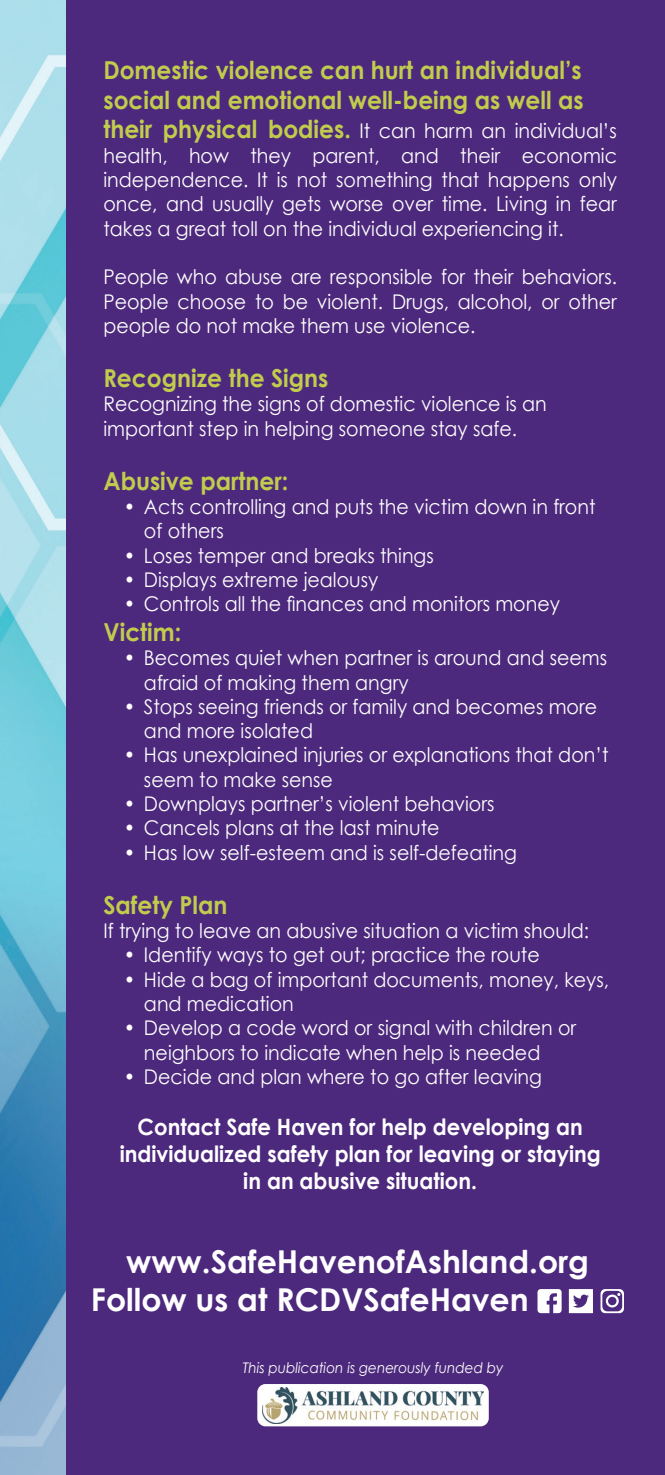
<style>
.page{position:relative;width:665px;height:1475px;background:#fff}
.page>*{position:absolute;margin:0;border:0;box-sizing:border-box;transform-origin:0 0}
.t1{font:700 31.5px "Century Gothic";color:#fff}
.t2{font:700 24.75px "Century Gothic";color:#c1cc4d;scale:.94 1}
.t3{font:700 22.5px "Century Gothic";color:#fff;scale:.94 1}
.t4{font:20.25px/24.3px "Century Gothic";color:#fff;scale:.94 1}
.t5{font:italic 14.62px "Century Gothic";color:#fff;scale:.93 1}
.s1{font-weight:700;font-size:24.75px;color:#c1cc4d}
</style>
<div class="page">
<img style="left:0;top:0;width:66px;height:1474px">
<div style="left:66px;top:0;width:598px;height:1474px;background:#4d297d"></div>
<svg style="left:537px;top:1289px;width:24px;height:23px"></svg>
<svg style="left:568px;top:1289px;width:24px;height:23px"></svg>
<svg style="left:600px;top:1289px;width:23px;height:23px"></svg>
<div style="left:257px;top:1383px;width:231px;height:43px;background:#fff;border-radius:8px"></div>
<img style="left:262px;top:1387px;width:221px;height:35px">
<p class="t2" style="left:103px;top:54px;width:510px">Domestic violence can hurt an individual’s</p>
<p class="t2" style="left:103px;top:84px;width:512px">social and emotional well-being as well as</p>
<p class="t4" style="left:103px;top:119px;width:547px;text-align:justify"><span class="s1">their physical bodies.</span> It can harm an individual’s health, how they parent, and their economic independence. It is not something that happens only once, and usually gets worse over time. Living in fear takes a great toll on the individual experiencing it.</p>
<p class="t4" style="left:103px;top:264px;width:547px;text-align:justify">People who abuse are responsible for their behaviors.<br>People choose to be violent. Drugs, alcohol, or other people do not make them use violence.</p>
<p class="t2" style="left:103px;top:362px;width:241px">Recognize the Signs</p>
<p class="t4" style="left:103px;top:391px;width:473px">Recognizing the signs of domestic violence is an important step in helping someone stay safe.</p>
<p class="t2" style="left:103px;top:465px;width:198px">Abusive partner:</p>
<p class="t4" style="left:144px;top:494px;width:481px;text-indent:-20px">• Acts controlling and puts the victim down in front of others</p>
<p class="t4" style="left:124px;top:542px;width:331px">• Loses temper and breaks things</p>
<p class="t4" style="left:124px;top:567px;width:272px">• Displays extreme jealousy</p>
<p class="t4" style="left:124px;top:591px;width:465px">• Controls all the finances and monitors money</p>
<p class="t2" style="left:103px;top:616px;width:84px">Victim:</p>
<p class="t4" style="left:144px;top:645px;width:494px;text-indent:-20px">• Becomes quiet when partner is around and seems afraid of making them angry</p>
<p class="t4" style="left:144px;top:694px;width:483px;text-indent:-20px">• Stops seeing friends or family and becomes more and more isolated</p>
<p class="t4" style="left:144px;top:742px;width:495px;text-indent:-20px">• Has unexplained injuries or explanations that don’t seem to make sense</p>
<p class="t4" style="left:124px;top:791px;width:396px">• Downplays partner’s violent behaviors</p>
<p class="t4" style="left:124px;top:815px;width:337px">• Cancels plans at the last minute</p>
<p class="t4" style="left:124px;top:839px;width:419px">• Has low self-esteem and is self-defeating</p>
<p class="t2" style="left:103px;top:889px;width:133px">Safety Plan</p>
<p class="t4" style="left:103px;top:918px;width:518px">If trying to leave an abusive situation a victim should:</p>
<p class="t4" style="left:124px;top:942px;width:444px">• Identify ways to get out; practice the route</p>
<p class="t4" style="left:144px;top:966px;width:496px;text-indent:-20px">• Hide a bag of important documents, money, keys, and medication</p>
<p class="t4" style="left:144px;top:1015px;width:461px;text-indent:-20px">• Develop a code word or signal with children or neighbors to indicate when help is needed</p>
<p class="t4" style="left:124px;top:1064px;width:446px">• Decide and plan where to go after leaving</p>
<p class="t3" style="left:137px;top:1112px;width:474px">Contact Safe Haven for help developing an</p>
<p class="t3" style="left:120px;top:1139px;width:513px">individualized safety plan for leaving or staying</p>
<p class="t3" style="left:243px;top:1166px;width:250px">in an abusive situation.</p>
<p class="t1" style="left:126px;top:1241px;width:464px">www.SafeHavenofAshland.org</p>
<p class="t1" style="left:91px;top:1279px;width:439px">Follow us at RCDVSafeHaven</p>
<p class="t5" style="left:242px;top:1358px;width:281px">This publication is generously funded by</p>
</div>
